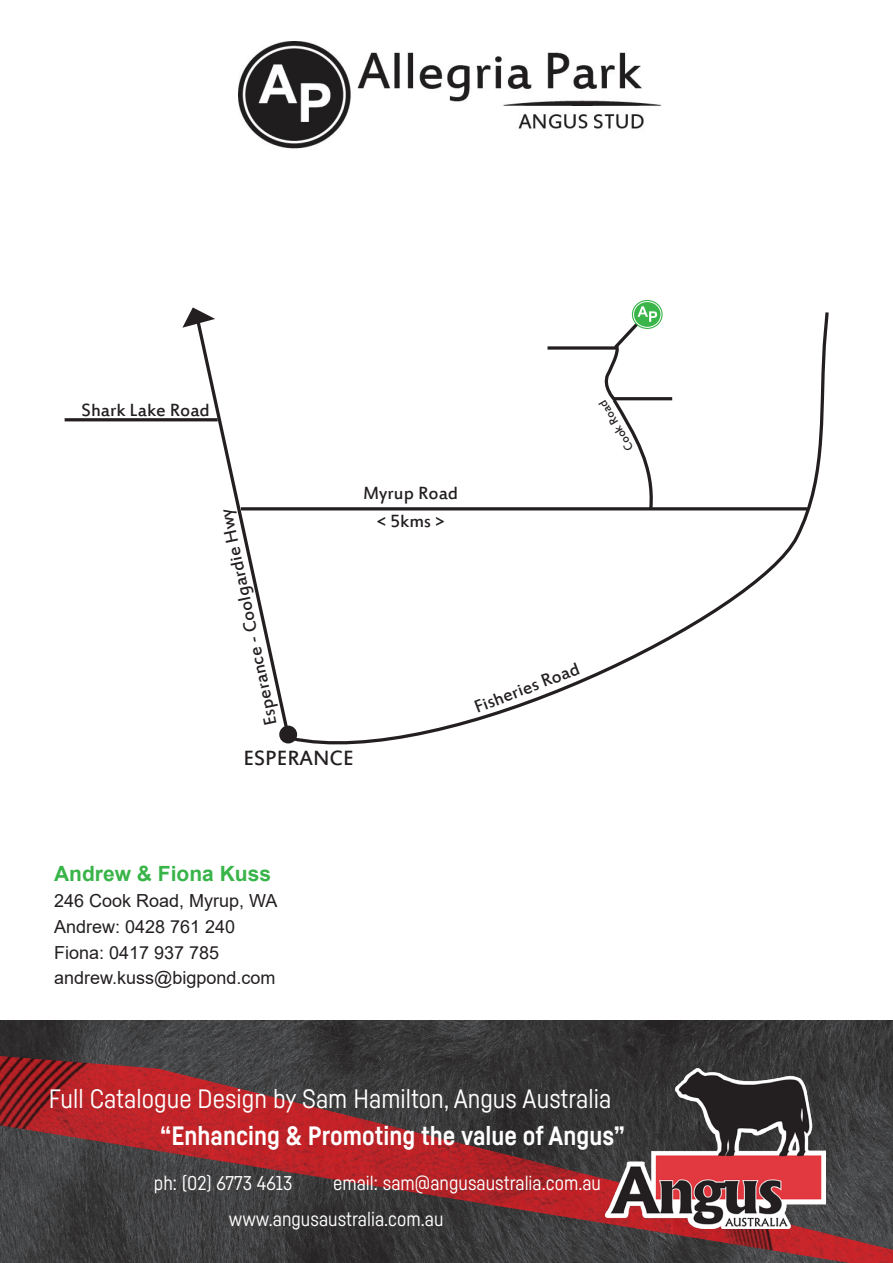
<style>
.page{position:relative;width:893px;height:1263px;background:#fff}
.page>*{position:absolute;margin:0;border:0;box-sizing:border-box;transform-origin:0 0}
.t1{font:26.1px/37.5px "Fabrikat";color:#fff}
.t2{font:22.8px "Estrangelo Edessa";color:#231f20}
.t3{font:700 21px "Arial";color:#39b449}
.t4{font:19.65px/35.8px "Fabrikat";color:#fff}
.t5{font:19.5px/28.3px "Estrangelo Edessa";color:#231f20;text-align:center}
.t6{font:18px "Arial";color:#231f20}
.t7{font:13.05px "Estrangelo Edessa";color:#231f20}
.s1{font-weight:700}
</style>
<div class="page">
<img style="left:0;top:1020px;width:893px;height:34px">
<img style="left:0;top:1054px;width:893px;height:209px">
<img style="left:606px;top:1069px;width:219px;height:160px">
<hr style="left:65px;top:418px;width:153px;height:3px;background:#231f20">
<div style="left:281px;top:727px;width:14px;height:15px;background:#231f20;border-radius:50%"></div>
<div style="left:279px;top:726px;width:18px;height:17px;border:3px solid #231f20;border-radius:50%"></div>
<svg style="left:287px;top:312px;width:542px;height:433px"></svg>
<svg style="left:179px;top:307px;width:112px;height:427px"></svg>
<svg style="left:547px;top:346px;width:56px;height:4px"></svg>
<div style="left:633px;top:302px;width:28px;height:25px;background:#3ab54a;border-radius:50%"></div>
<div style="left:632px;top:300px;width:31px;height:29px;border:3px solid #3ab54a;border-radius:50%"></div>
<div style="left:633px;top:301px;width:28px;height:27px;border:1px solid #fff;border-radius:50%"></div>
<svg style="left:603px;top:306px;width:72px;height:206px"></svg>
<img style="left:238px;top:42px;width:424px;height:107px">
<p class="t5" style="left:82px;top:397px;width:130px">Shark Lake Road</p>
<p class="t5" style="left:258px;top:727px;width:222px;rotate:-102deg">Esperance - Coolgardie Hwy</p>
<p class="t2" style="left:243px;top:747px;width:112px">ESPERANCE</p>
<p class="t5" style="left:363px;top:480px;width:97px">Myrup Road &lt; 5kms &gt;</p>
<p class="t5" style="left:470px;top:695px;width:113px;rotate:-21deg">Fisheries Road</p>
<p class="t7" style="left:625px;top:453px;width:58px;rotate:-121deg">Cook Road</p>
<p class="t3" style="left:54px;top:859px;width:219px">Andrew &amp; Fiona Kuss</p>
<p class="t6" style="left:54px;top:888px;width:225px">246 Cook Road, Myrup, WA</p>
<p class="t6" style="left:54px;top:914px;width:183px">Andrew: 0428 761 240</p>
<p class="t6" style="left:54px;top:940px;width:167px">Fiona: 0417 937 785</p>
<p class="t6" style="left:54px;top:966px;width:223px">andrew.kuss@bigpond.com</p>
<p class="t1" style="left:160px;top:1079px;width:466px;text-indent:-111px">Full Catalogue Design by Sam Hamilton, Angus Australia <span class="s1">“Enhancing &amp; Promoting the value of Angus”</span></p>
<p class="t4" style="left:154px;top:1164px;width:140px">ph: (02) 6773 4613</p>
<p class="t4" style="left:229px;top:1164px;width:374px;text-indent:104px">email: sam@angusaustralia.com.au www.angusaustralia.com.au</p>
</div>
